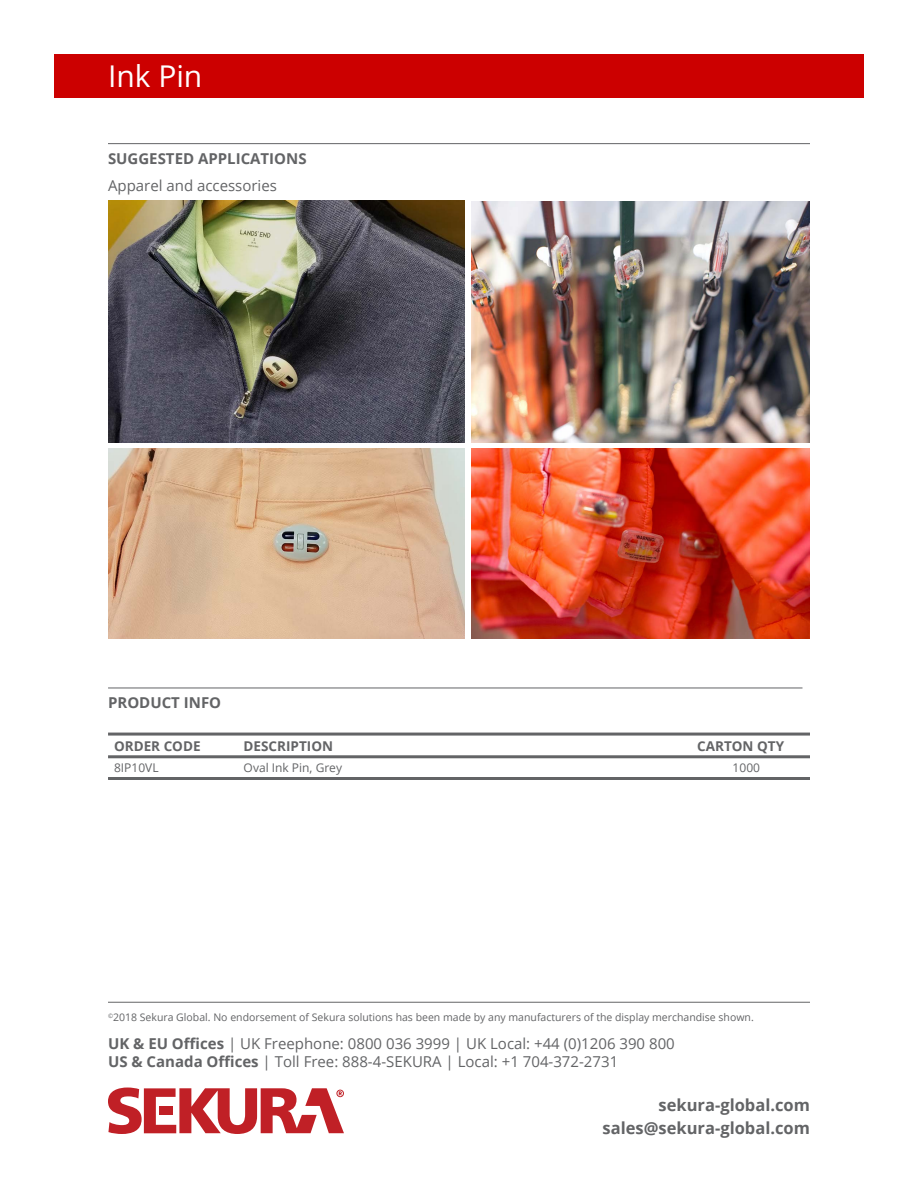
<style>
.page{position:relative;width:918px;height:1188px;background:#fff}
.page>*{position:absolute;margin:0;border:0;box-sizing:border-box;transform-origin:0 0}
.t1{font:30px "Open Sans";color:#fff}
.t2{font:700 16.5px "Open Sans";color:#636466}
.t3{font:15px/18px "Open Sans";color:#636466}
.t4{font:700 15px "Open Sans";color:#636466}
.t5{font:700 13.5px "Open Sans";color:#636466}
.t6{font:12px "Open Sans";color:#636466}
.t7{font:10.5px "Open Sans";color:#636466}
.s1{font-weight:700}
</style>
<div class="page">
<svg style="left:108px;top:1088px;width:236px;height:46px"></svg>
<div style="left:54px;top:54px;width:810px;height:43px;background:#c00"></div>
<hr style="left:108px;top:1002px;width:702px;height:1px;background:#636466">
<hr style="left:108px;top:143px;width:702px;height:1px;background:#636466">
<hr style="left:108px;top:688px;width:694px;height:1px;background:#636466">
<hr style="left:108px;top:733px;width:702px;height:3px;background:#636466">
<hr style="left:108px;top:755px;width:702px;height:3px;background:#636466">
<hr style="left:108px;top:777px;width:702px;height:3px;background:#636466">
<img style="left:108px;top:449px;width:357px;height:189px">
<img style="left:471px;top:201px;width:339px;height:241px">
<img style="left:108px;top:201px;width:357px;height:241px">
<img style="left:471px;top:449px;width:339px;height:189px">
<h1 class="t1" style="left:108px;top:56px;width:96px">Ink Pin</h1>
<p class="t4" style="left:108px;top:148px;width:200px">SUGGESTED APPLICATIONS</p>
<p class="t3" style="left:108px;top:176px;width:170px">Apparel and accessories</p>
<p class="t4" style="left:108px;top:692px;width:115px">PRODUCT INFO</p>
<p class="t5" style="left:114px;top:737px;width:88px">ORDER CODE</p>
<p class="t5" style="left:244px;top:737px;width:91px">DESCRIPTION</p>
<p class="t5" style="left:697px;top:737px;width:88px">CARTON QTY</p>
<p class="t6" style="left:114px;top:760px;width:46px">8IP10VL</p>
<p class="t6" style="left:244px;top:760px;width:100px">Oval Ink Pin, Grey</p>
<p class="t6" style="left:733px;top:760px;width:29px">1000</p>
<p class="t7" style="left:108px;top:1010px;width:647px"><sup>©</sup>2018 Sekura Global. No endorsement of Sekura solutions has been made by any manufacturers of the display merchandise shown.</p>
<p class="t3" style="left:108px;top:1034px;width:568px"><span class="s1">UK &amp; EU Offices</span> | UK Freephone: 0800 036 3999 | UK Local: +44 (0)1206 390 800<br><span class="s1">US &amp; Canada Offices</span> | Toll Free: 888-4-SEKURA | Local: +1 704-372-2731</p>
<p class="t2" style="left:659px;top:1093px;width:153px">sekura-global.com</p>
<p class="t2" style="left:603px;top:1116px;width:209px">sales@sekura-global.com</p>
</div>
